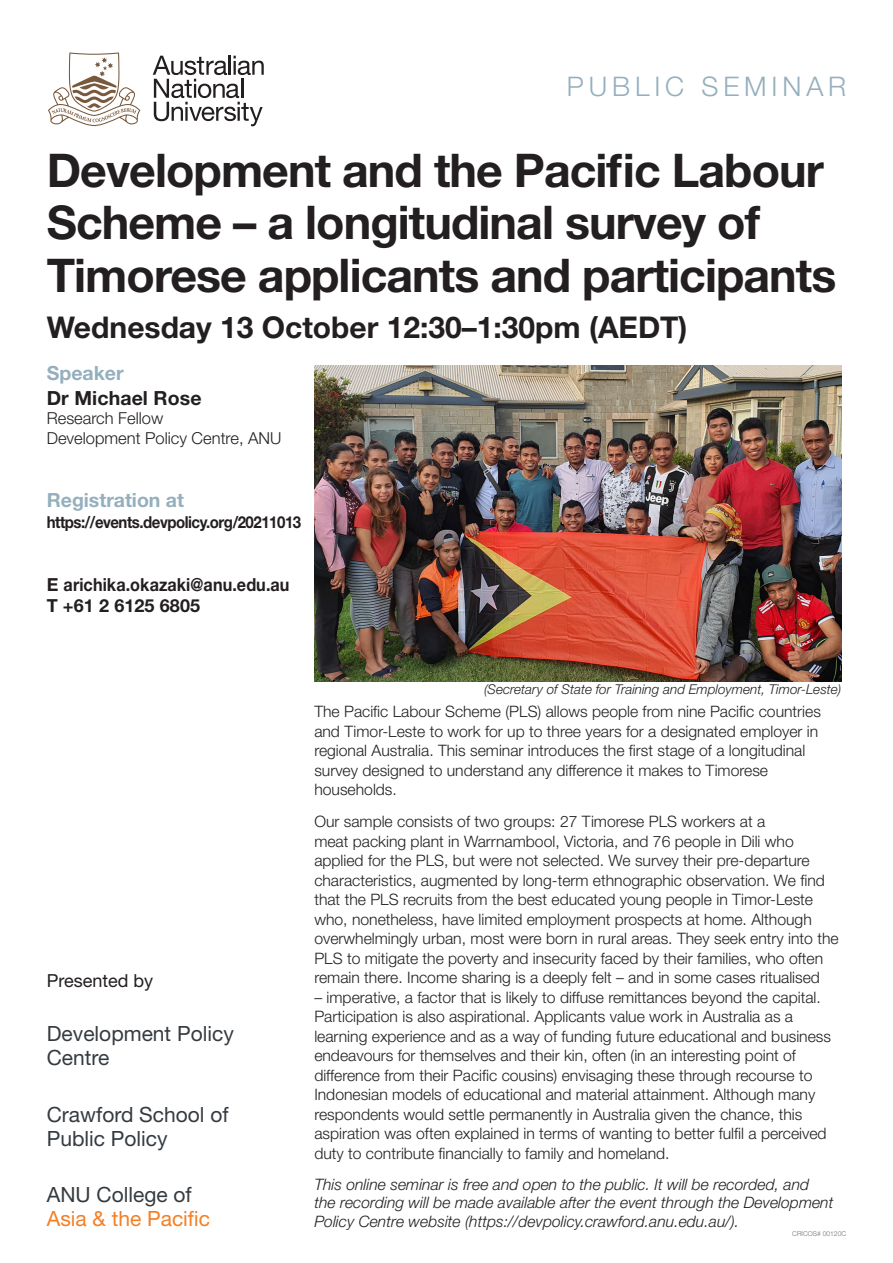
<style>
.page{position:relative;width:893px;height:1263px;background:#fff}
.page>*{position:absolute;margin:0;border:0;box-sizing:border-box;transform-origin:0 0}
.heading_top{font:700 46.5px/52.5px "Helvetica Neue LT Std";letter-spacing:-.02em;color:#231f20}
.heading_top-2{font:700 30px "Helvetica Neue LT Std";color:#231f20}
.t1{font:300 27px "Helvetica Neue LT Std";letter-spacing:.18em;color:#94afbd}
.Wayfinder{font:21px/24px "Helvetica Neue LT Std";color:#353b40}
.Wayfinder-2{font:21px/24px "Helvetica Neue LT Std";color:#f48026}
.left_column_bold_b{font:700 19.5px "Helvetica Neue LT Std";color:#94afbd}
.left_column_bold_b-2{font:700 19.5px "Helvetica Neue LT Std";letter-spacing:.005em;color:#231f20}
.left_column_headin{font:700 19.5px "Helvetica Neue LT Std";color:#94afbd}
.left_column_bold_b-3{font:700 18px "Helvetica Neue LT Std";letter-spacing:.005em;color:#231f20}
.Presented_by{font:18px "Helvetica Neue LT Std";color:#231f20}
.left_column_bold_b-4{font:300 16.5px "Helvetica Neue LT Std";color:#231f20}
.left_column_bold_b-5{font:700 16.5px "Helvetica Neue LT Std";letter-spacing:-.03em;color:#231f20;scale:.91 1}
.body_10_5_13{font:300 15.75px/19.5px "Helvetica Neue LT Std";color:#231f20}
.body_10_5_13-2{font:italic 300 15.75px/18px "Helvetica Neue LT Std";color:#231f20}
.t2{font:italic 300 13.5px "Helvetica Neue LT Std";color:#231f20}
.Job_number{font:300 6.75px "Helvetica Neue LT Std";color:#6c6d70}
.s1{color:#353b40}
</style>
<div class="page">
<svg style="left:153px;top:56px;width:111px;height:70px"></svg>
<svg style="left:48px;top:52px;width:92px;height:74px"></svg>
<img style="left:314px;top:366px;width:527px;height:315px">
<h3 class="t1" style="left:567px;top:70px;width:281px">PUBLIC SEMINAR</h3>
<p class="heading_top" style="left:47px;top:143px;width:791px">Development and the Pacific Labour<br>Scheme – a longitudinal survey of<br>Timorese applicants and participants</p>
<p class="heading_top-2" style="left:47px;top:309px;width:642px">Wednesday 13 October 12:30–1:30pm (AEDT)</p>
<p class="left_column_headin" style="left:47px;top:361px;width:78px">Speaker</p>
<p class="left_column_bold_b-2" style="left:47px;top:386px;width:156px">Dr Michael Rose</p>
<p class="left_column_bold_b-4" style="left:47px;top:408px;width:118px">Research Fellow</p>
<p class="left_column_bold_b-4" style="left:47px;top:428px;width:236px">Development Policy Centre, ANU</p>
<p class="left_column_bold_b" style="left:47px;top:488px;width:139px">Registration at</p>
<p class="left_column_bold_b-5" style="left:47px;top:512px;width:281px">https://events.devpolicy.org/20211013</p>
<p class="left_column_bold_b-3" style="left:47px;top:573px;width:244px">E arichika.okazaki@anu.edu.au</p>
<p class="left_column_bold_b-3" style="left:47px;top:594px;width:155px">T +61 2 6125 6805</p>
<p class="Presented_by" style="left:47px;top:969px;width:108px">Presented by</p>
<p class="Wayfinder" style="left:47px;top:1021px;width:189px">Development Policy<br>Centre</p>
<p class="Wayfinder" style="left:47px;top:1102px;width:183px">Crawford School of<br>Public Policy</p>
<p class="Wayfinder-2" style="left:47px;top:1182px;width:165px"><span class="s1">ANU College of<br></span>Asia &amp; the Pacific</p>
<p class="t2" style="left:484px;top:681px;width:359px">(Secretary of State for Training and Employment, Timor-Leste)</p>
<p class="body_10_5_13" style="left:314px;top:701px;width:508px">The Pacific Labour Scheme (PLS) allows people from nine Pacific countries and Timor-Leste to work for up to three years for a designated employer in regional Australia. This seminar introduces the first stage of a longitudinal survey designed to understand any difference it makes to Timorese households.</p>
<p class="body_10_5_13" style="left:314px;top:812px;width:526px">Our sample consists of two groups: 27 Timorese PLS workers at a<br>meat packing plant in Warrnambool, Victoria, and 76 people in Dili who applied for the PLS, but were not selected. We survey their pre-departure characteristics, augmented by long-term ethnographic observation. We find that the PLS recruits from the best educated young people in Timor-Leste who, nonetheless, have limited employment prospects at home. Although overwhelmingly urban, most were born in rural areas. They seek entry into the PLS to mitigate the poverty and insecurity faced by their families, who often remain there. Income sharing is a deeply felt – and in some cases ritualised</p>
<p class="body_10_5_13" style="left:314px;top:987px;width:518px">– imperative, a factor that is likely to diffuse remittances beyond the capital.<br>Participation is also aspirational. Applicants value work in Australia as a learning experience and as a way of funding future educational and business endeavours for themselves and their kin, often (in an interesting point of difference from their Pacific cousins) envisaging these through recourse to Indonesian models of educational and material attainment. Although many respondents would settle permanently in Australia given the chance, this aspiration was often explained in terms of wanting to better fulfil a perceived duty to contribute financially to family and homeland.</p>
<p class="body_10_5_13-2" style="left:314px;top:1175px;width:521px">This online seminar is free and open to the public. It will be recorded, and the recording will be made available after the event through the Development</p>
<p class="body_10_5_13-2" style="left:314px;top:1212px;width:426px">Policy Centre website (https://devpolicy.crawford.anu.edu.au/).</p>
<p class="Job_number" style="left:792px;top:1230px;width:55px">CRICOS# 00120C</p>
</div>
